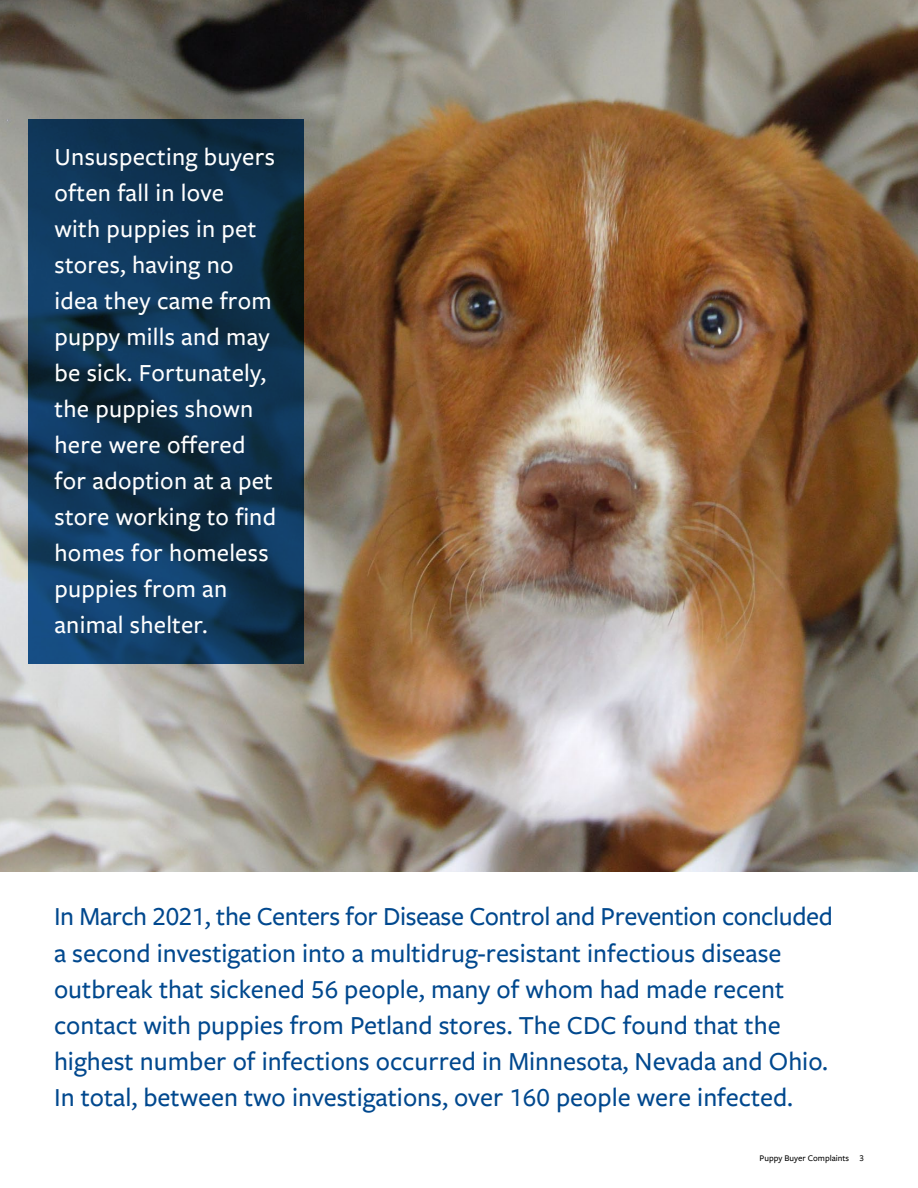
<style>
.page{position:relative;width:918px;height:1188px;background:#fff}
.page>*{position:absolute;margin:0;border:0;box-sizing:border-box;transform-origin:0 0}
.t1{font:500 27px/36px "Freight Sans Pro";color:#00488e}
.t2{font:500 25.5px/36px "Freight Sans Pro";letter-spacing:.01em;color:#fff}
.t3{font:500 9px "Freight Sans Pro";color:#000}
</style>
<div class="page">
<img style="left:0;top:0;width:918px;height:872px">
<svg style="left:29px;top:119px;width:275px;height:544px;background:#0f3454"></svg>
<p class="t2" style="left:55px;top:137px;width:223px">Unsuspecting buyers often fall in love with puppies in pet stores, having no idea they came from puppy mills and may be sick. Fortunately, the puppies shown here were offered for adoption at a pet store working to find homes for homeless puppies from an animal shelter.</p>
<p class="t1" style="left:54px;top:898px;width:780px">In March 2021, the Centers for Disease Control and Prevention concluded a second investigation into a multidrug-resistant infectious disease outbreak that sickened 56 people, many of whom had made recent contact with puppies from Petland stores. The CDC found that the highest number of infections occurred in Minnesota, Nevada and Ohio.<br>In total, between two investigations, over 160 people were infected.</p>
<p class="t3" style="left:760px;top:1152px;width:106px">Puppy Buyer Complaints 3</p>
</div>
